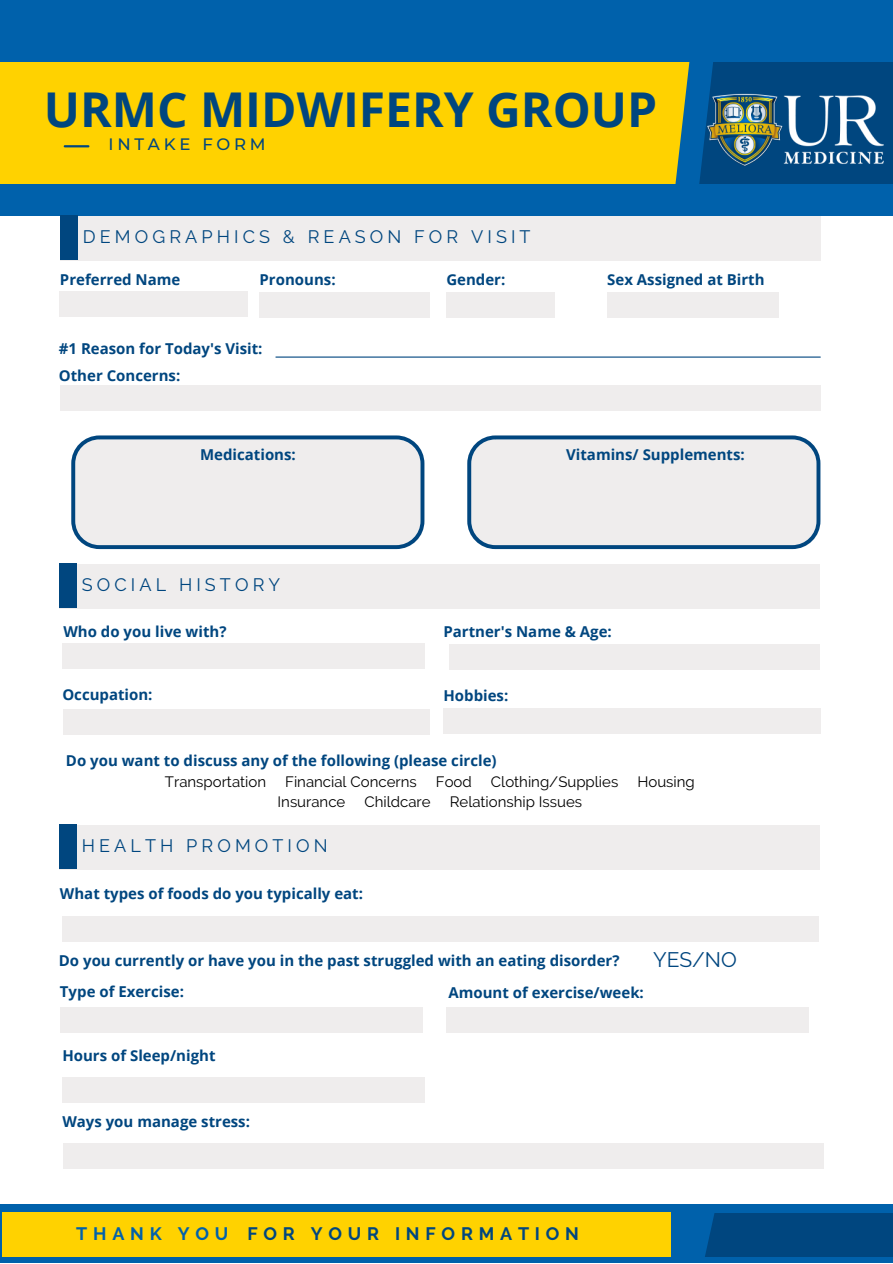
<style>
.page{position:relative;width:893px;height:1264px;background:#fff}
.page>*{position:absolute;margin:0;border:0;box-sizing:border-box;transform-origin:0 0}
.t1{font:700 48px "Open Sans";color:#00467f}
.t2{font:21px "Raleway";color:#00467f}
.t3{font:18px "Raleway";letter-spacing:.23em;color:#00467f}
.t4{font:700 18px "Raleway";letter-spacing:.32em;color:#00467f}
.t5{font:500 16.5px "Montserrat";letter-spacing:.23em;color:#00467f}
.t6{font:700 15px "Open Sans";color:#00467f}
.t7{font:15px "Raleway";color:#000}
.s1{color:#0061ab}
</style>
<div class="page">
<div style="left:0;top:0;width:892px;height:215px;background:#0061ab"></div>
<div style="left:0;top:62px;width:693px;height:122px;background:#ffd200"></div>
<hr style="left:65px;top:145px;width:23px;height:2px;background:#00467f">
<div style="left:59px;top:292px;width:189px;height:25px;background:#efeded"></div>
<hr style="left:276px;top:356px;width:544px;height:1px;background:#00467f">
<div style="left:694px;top:62px;width:198px;height:122px;background:#00467f"></div>
<svg style="left:660px;top:62px;width:69px;height:155px"></svg>
<img style="left:660px;top:92px;width:224px;height:77px">
<div style="left:0;top:1204px;width:892px;height:58px;background:#0061ab"></div>
<div style="left:3px;top:1211px;width:668px;height:45px;background:#ffd200"></div>
<div style="left:694px;top:1212px;width:198px;height:44px;background:#00467f"></div>
<svg style="left:663px;top:1211px;width:68px;height:46px"></svg>
<div style="left:60px;top:217px;width:760px;height:44px;background:#efeded"></div>
<div style="left:60px;top:215px;width:18px;height:45px;background:#00467f"></div>
<div style="left:259px;top:292px;width:171px;height:25px;background:#efeded"></div>
<div style="left:607px;top:292px;width:171px;height:25px;background:#efeded"></div>
<div style="left:446px;top:292px;width:108px;height:25px;background:#efeded"></div>
<div style="left:60px;top:386px;width:760px;height:25px;background:#efeded"></div>
<div style="left:59px;top:564px;width:760px;height:44px;background:#efeded"></div>
<div style="left:59px;top:563px;width:18px;height:44px;background:#00467f"></div>
<svg style="left:71px;top:435px;width:353px;height:114px"></svg>
<svg style="left:467px;top:435px;width:353px;height:114px"></svg>
<div style="left:59px;top:825px;width:760px;height:44px;background:#efeded"></div>
<div style="left:59px;top:824px;width:18px;height:44px;background:#00467f"></div>
<div style="left:62px;top:643px;width:362px;height:26px;background:#efeded"></div>
<div style="left:443px;top:708px;width:377px;height:25px;background:#efeded"></div>
<div style="left:450px;top:644px;width:369px;height:25px;background:#efeded"></div>
<div style="left:64px;top:709px;width:366px;height:25px;background:#efeded"></div>
<div style="left:63px;top:1143px;width:760px;height:25px;background:#efeded"></div>
<div style="left:62px;top:916px;width:757px;height:25px;background:#efeded"></div>
<div style="left:60px;top:1007px;width:362px;height:26px;background:#efeded"></div>
<div style="left:446px;top:1007px;width:362px;height:26px;background:#efeded"></div>
<div style="left:62px;top:1077px;width:362px;height:25px;background:#efeded"></div>
<h1 class="t1" style="left:44px;top:76px;width:614px">URMC MIDWIFERY GROUP</h1>
<p class="t5" style="left:108px;top:134px;width:159px">INTAKE FORM</p>
<p class="t3" style="left:83px;top:226px;width:449px">DEMOGRAPHICS &amp; REASON FOR VISIT</p>
<p class="t6" style="left:60px;top:269px;width:122px">Preferred Name</p>
<p class="t6" style="left:259px;top:269px;width:78px">Pronouns:</p>
<p class="t6" style="left:446px;top:269px;width:60px">Gender:</p>
<p class="t6" style="left:607px;top:269px;width:159px">Sex Assigned at Birth</p>
<p class="t6" style="left:59px;top:338px;width:205px">#1 Reason for Today's Visit:</p>
<p class="t6" style="left:59px;top:364px;width:123px">Other Concerns:</p>
<p class="t6" style="left:200px;top:444px;width:97px">Medications:</p>
<p class="t6" style="left:566px;top:444px;width:180px">Vitamins/ Supplements:</p>
<p class="t3" style="left:82px;top:574px;width:200px">SOCIAL HISTORY</p>
<p class="t6" style="left:63px;top:621px;width:164px">Who do you live with?</p>
<p class="t6" style="left:443px;top:621px;width:170px">Partner's Name &amp; Age:</p>
<p class="t6" style="left:62px;top:684px;width:92px">Occupation:</p>
<p class="t6" style="left:443px;top:685px;width:66px">Hobbies:</p>
<p class="t6" style="left:66px;top:750px;width:432px">Do you want to discuss any of the following (please circle)</p>
<p class="t7" style="left:165px;top:772px;width:103px">Transportation</p>
<p class="t7" style="left:285px;top:772px;width:133px">Financial Concerns</p>
<p class="t7" style="left:436px;top:772px;width:37px">Food</p>
<p class="t7" style="left:491px;top:772px;width:129px">Clothing/Supplies</p>
<p class="t7" style="left:637px;top:772px;width:59px">Housing</p>
<p class="t7" style="left:277px;top:793px;width:69px">Insurance</p>
<p class="t7" style="left:364px;top:793px;width:68px">Childcare</p>
<p class="t7" style="left:449px;top:793px;width:134px">Relationship Issues</p>
<p class="t3" style="left:82px;top:835px;width:247px">HEALTH PROMOTION</p>
<p class="t6" style="left:60px;top:882px;width:304px">What types of foods do you typically eat:</p>
<p class="t6" style="left:59px;top:950px;width:562px">Do you currently or have you in the past struggled with an eating disorder?</p>
<h2 class="t2" style="left:653px;top:946px;width:85px">YES/NO</h2>
<p class="t6" style="left:60px;top:980px;width:125px">Type of Exercise:</p>
<p class="t6" style="left:448px;top:981px;width:197px">Amount of exercise/week:</p>
<p class="t6" style="left:62px;top:1045px;width:155px">Hours of Sleep/night</p>
<p class="t6" style="left:62px;top:1110px;width:189px">Ways you manage stress:</p>
<p class="t4" style="left:76px;top:1222px;width:504px"><span class="s1">THANK YOU</span> FOR YOUR INFORMATION</p>
</div>
